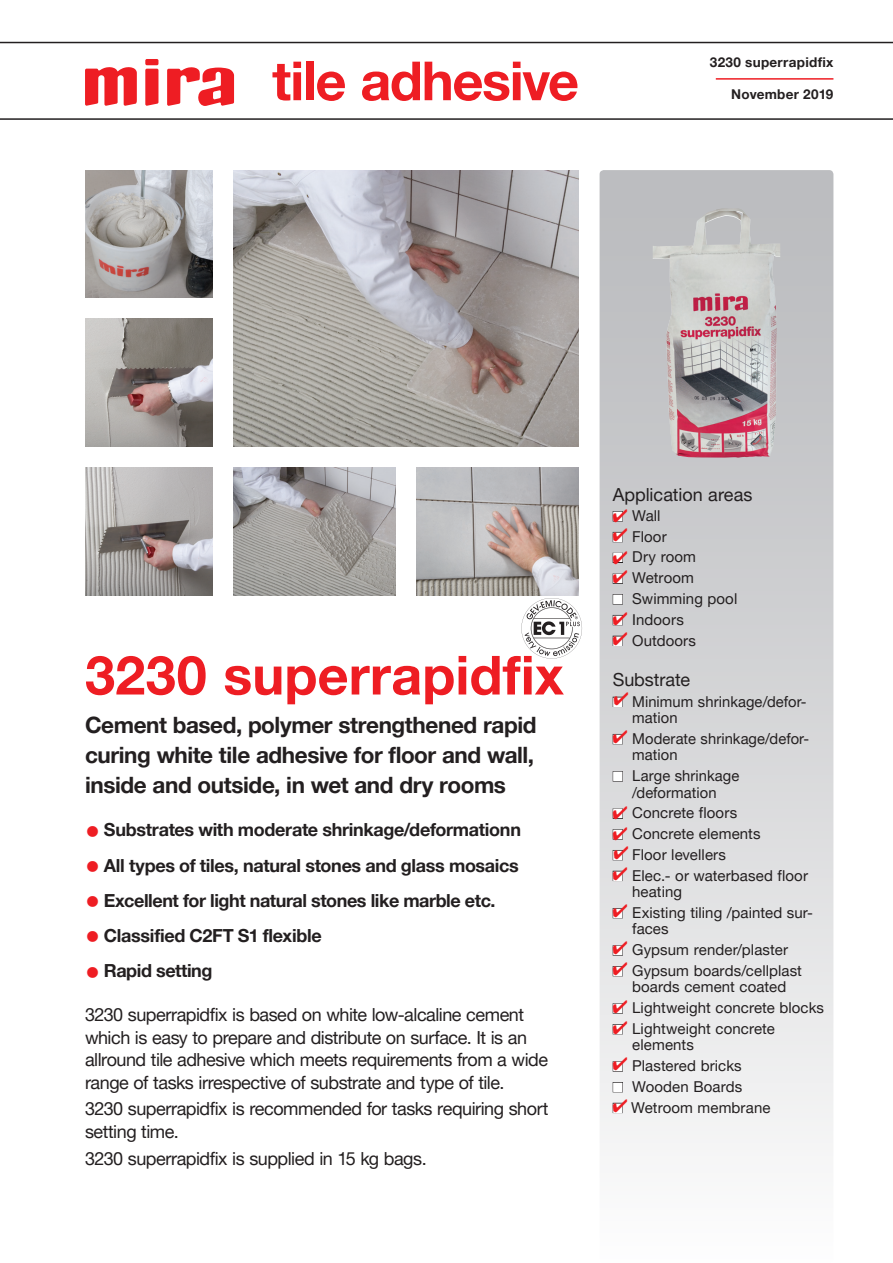
<style>
.page{position:relative;width:893px;height:1263px;background:#fff}
.page>*{position:absolute;margin:0;border:0;box-sizing:border-box;transform-origin:0 0}
.over{font:700 54px "Helvetica Neue LT Pro";letter-spacing:.005em;color:#ee1d23}
.BRØD_side_1{font:700 54px "Helvetica Neue LT Pro";letter-spacing:-.025em;color:#ee1d23}
.TEKST_UNDER_BILLEDE{font:700 22.5px/30px "Helvetica Neue LT Pro";letter-spacing:-.02em;color:#231f20;text-align:justify}
.BRØD_side_1-2{font:18px/22.5px "Helvetica Neue LT Pro";letter-spacing:-.025em;color:#231f20}
.DOTPUNKTER{font:700 18px "Helvetica Neue LT Pro";letter-spacing:-.02em;color:#231f20}
.BRØD_OVERSKRIFT{font:18px "Helvetica Neue LT Pro";color:#231f20}
.PUNKTER_TIL_HØJRE{font:18px "Helvetica Neue LT Pro";letter-spacing:-.005em;color:#231f20}
.PUNKTER_TIL_HØJRE-2{font:15px/16.5px "Helvetica Neue LT Pro";letter-spacing:.005em;color:#231f20}
.BRØD{font:700 13.5px "Helvetica Neue LT Pro";letter-spacing:.02em;color:#231f20}
.s1{font-size:30px;color:#ee1d23}
.s2{color:#fff}
</style>
<div class="page">
<div style="left:600px;top:170px;width:233px;height:1093px;background:linear-gradient(to bottom,#b5b6ba,#fafafa);border-radius:4px"></div>
<hr style="left:0;top:118px;width:893px;height:2px;background:#231f20">
<hr style="left:0;top:42px;width:893px;height:1px;background:#231f20">
<svg style="left:145px;top:69px;width:13px;height:37px"></svg>
<div style="left:145px;top:59px;width:13px;height:6px;background:#ee1d23;border-radius:2px"></div>
<svg style="left:85px;top:67px;width:52px;height:39px"></svg>
<svg style="left:167px;top:67px;width:67px;height:39px"></svg>
<div style="left:613px;top:594px;width:10px;height:10px;border:1px solid #231f20"></div>
<div style="left:613px;top:697px;width:10px;height:10px;border:1px solid #231f20"></div>
<div style="left:613px;top:771px;width:10px;height:10px;border:1px solid #231f20"></div>
<div style="left:613px;top:850px;width:10px;height:10px;border:1px solid #231f20"></div>
<div style="left:613px;top:1082px;width:10px;height:10px;border:1px solid #231f20"></div>
<div style="left:613px;top:1103px;width:10px;height:10px;border:1px solid #231f20"></div>
<svg style="left:521px;top:598px;width:61px;height:60px"></svg>
<img style="left:85px;top:170px;width:128px;height:128px">
<img style="left:85px;top:319px;width:128px;height:127px">
<img style="left:85px;top:468px;width:128px;height:127px">
<hr style="left:716px;top:78px;width:117px;height:2px;background:#ee1d23">
<img style="left:234px;top:170px;width:344px;height:276px">
<img style="left:234px;top:468px;width:161px;height:127px">
<img style="left:417px;top:468px;width:161px;height:127px">
<img style="left:653px;top:208px;width:124px;height:250px">
<svg style="left:614px;top:846px;width:14px;height:15px"></svg>
<svg style="left:613px;top:551px;width:14px;height:13px"></svg>
<svg style="left:613px;top:570px;width:14px;height:14px"></svg>
<svg style="left:613px;top:528px;width:14px;height:15px"></svg>
<svg style="left:613px;top:509px;width:14px;height:13px"></svg>
<svg style="left:614px;top:693px;width:14px;height:14px"></svg>
<svg style="left:613px;top:730px;width:14px;height:15px"></svg>
<svg style="left:613px;top:904px;width:14px;height:15px"></svg>
<svg style="left:613px;top:1021px;width:14px;height:14px"></svg>
<svg style="left:613px;top:941px;width:14px;height:15px"></svg>
<svg style="left:613px;top:612px;width:14px;height:14px"></svg>
<svg style="left:613px;top:806px;width:14px;height:13px"></svg>
<svg style="left:613px;top:867px;width:14px;height:14px"></svg>
<svg style="left:613px;top:827px;width:14px;height:13px"></svg>
<svg style="left:613px;top:962px;width:14px;height:15px"></svg>
<svg style="left:613px;top:1099px;width:14px;height:13px"></svg>
<svg style="left:613px;top:1000px;width:14px;height:14px"></svg>
<svg style="left:613px;top:1057px;width:14px;height:15px"></svg>
<svg style="left:613px;top:632px;width:14px;height:14px"></svg>
<p class="BRØD_side_1" style="left:272px;top:48px;width:308px">tile adhesive</p>
<p class="BRØD" style="left:710px;top:53px;width:125px">3230 superrapidfix</p>
<p class="BRØD" style="left:731px;top:86px;width:104px">November 2019</p>
<p class="over" style="left:85px;top:642px;width:480px">3230 superrapidfix</p>
<p class="TEKST_UNDER_BILLEDE" style="left:85px;top:709px;width:453px">Cement based, polymer strengthened rapid curing white tile adhesive for floor and wall, inside and outside, in wet and dry rooms</p>
<p class="DOTPUNKTER" style="left:85px;top:819px;width:437px"><span class="s1">•</span> Substrates with moderate shrinkage/deformationn</p>
<p class="DOTPUNKTER" style="left:85px;top:854px;width:435px"><span class="s1">•</span> All types of tiles, natural stones and glass mosaics</p>
<p class="DOTPUNKTER" style="left:85px;top:889px;width:412px"><span class="s1">•</span> Excellent for light natural stones like marble etc.</p>
<p class="DOTPUNKTER" style="left:85px;top:925px;width:238px"><span class="s1">•</span> Classified C2FT S1 flexible</p>
<p class="DOTPUNKTER" style="left:85px;top:960px;width:129px"><span class="s1">•</span> Rapid setting</p>
<p class="BRØD_side_1-2" style="left:85px;top:1003px;width:464px">3230 superrapidfix is based on white low-alcaline cement which is easy to prepare and distribute on surface. It is an allround tile adhesive which meets requirements from a wide range of tasks irrespective of substrate and type of tile.</p>
<p class="BRØD_side_1-2" style="left:85px;top:1097px;width:465px">3230 superrapidfix is recommended for tasks requiring short setting time.</p>
<p class="BRØD_side_1-2" style="left:85px;top:1146px;width:343px">3230 superrapidfix is supplied in 15 kg bags.</p>
<p class="BRØD_OVERSKRIFT" style="left:613px;top:484px;width:141px">Application areas</p>
<p class="PUNKTER_TIL_HØJRE-2" style="left:613px;top:507px;width:49px"><span class="s2">■</span> Wall</p>
<p class="PUNKTER_TIL_HØJRE-2" style="left:613px;top:528px;width:55px"><span class="s2">■</span> Floor</p>
<p class="PUNKTER_TIL_HØJRE-2" style="left:613px;top:548px;width:85px"><span class="s2">■</span> Dry room</p>
<p class="PUNKTER_TIL_HØJRE-2" style="left:613px;top:569px;width:83px"><span class="s2">■</span> Wetroom</p>
<p class="PUNKTER_TIL_HØJRE-2" style="left:613px;top:590px;width:126px"><span class="s2">■</span> Swimming pool</p>
<p class="PUNKTER_TIL_HØJRE-2" style="left:613px;top:611px;width:73px"><span class="s2">■</span> Indoors</p>
<p class="PUNKTER_TIL_HØJRE-2" style="left:613px;top:631px;width:85px"><span class="s2">■</span> Outdoors</p>
<p class="PUNKTER_TIL_HØJRE" style="left:613px;top:668px;width:79px">Substrate</p>
<p class="PUNKTER_TIL_HØJRE-2" style="left:632px;top:692px;width:176px;text-indent:-20px"><span class="s2">■</span> Minimum shrinkage/defor&shy;mation</p>
<p class="PUNKTER_TIL_HØJRE-2" style="left:632px;top:730px;width:179px;text-indent:-20px"><span class="s2">■</span> Moderate shrinkage/defor&shy;mation</p>
<p class="PUNKTER_TIL_HØJRE-2" style="left:613px;top:767px;width:128px"><span class="s2">■</span> Large shrinkage</p>
<p class="PUNKTER_TIL_HØJRE-2" style="left:632px;top:783px;width:86px">/deformation</p>
<p class="PUNKTER_TIL_HØJRE-2" style="left:613px;top:804px;width:126px"><span class="s2">■</span> Concrete floors</p>
<p class="PUNKTER_TIL_HØJRE-2" style="left:613px;top:825px;width:149px"><span class="s2">■</span> Concrete elements</p>
<p class="PUNKTER_TIL_HØJRE-2" style="left:613px;top:846px;width:115px"><span class="s2">■</span> Floor levellers</p>
<p class="PUNKTER_TIL_HØJRE-2" style="left:632px;top:866px;width:177px;text-indent:-20px"><span class="s2">■</span> Elec.- or waterbased floor heating</p>
<p class="PUNKTER_TIL_HØJRE-2" style="left:632px;top:904px;width:182px;text-indent:-20px"><span class="s2">■</span> Existing tiling /painted sur&shy;faces</p>
<p class="PUNKTER_TIL_HØJRE-2" style="left:613px;top:941px;width:177px"><span class="s2">■</span> Gypsum render/plaster</p>
<p class="PUNKTER_TIL_HØJRE-2" style="left:613px;top:962px;width:191px;text-align:center"><span class="s2">■</span> Gypsum boards/cellplast boards cement coated</p>
<p class="PUNKTER_TIL_HØJRE-2" style="left:613px;top:999px;width:213px"><span class="s2">■</span> Lightweight concrete blocks</p>
<p class="PUNKTER_TIL_HØJRE-2" style="left:613px;top:1020px;width:164px"><span class="s2">■</span> Lightweight concrete</p>
<p class="PUNKTER_TIL_HØJRE-2" style="left:632px;top:1036px;width:63px">elements</p>
<p class="PUNKTER_TIL_HØJRE-2" style="left:613px;top:1057px;width:131px"><span class="s2">■</span> Plastered bricks</p>
<p class="PUNKTER_TIL_HØJRE-2" style="left:613px;top:1078px;width:131px"><span class="s2">■</span> Wooden Boards</p>
<p class="PUNKTER_TIL_HØJRE-2" style="left:613px;top:1099px;width:159px"><span class="s2">■</span> Wetroom membrane</p>
</div>
